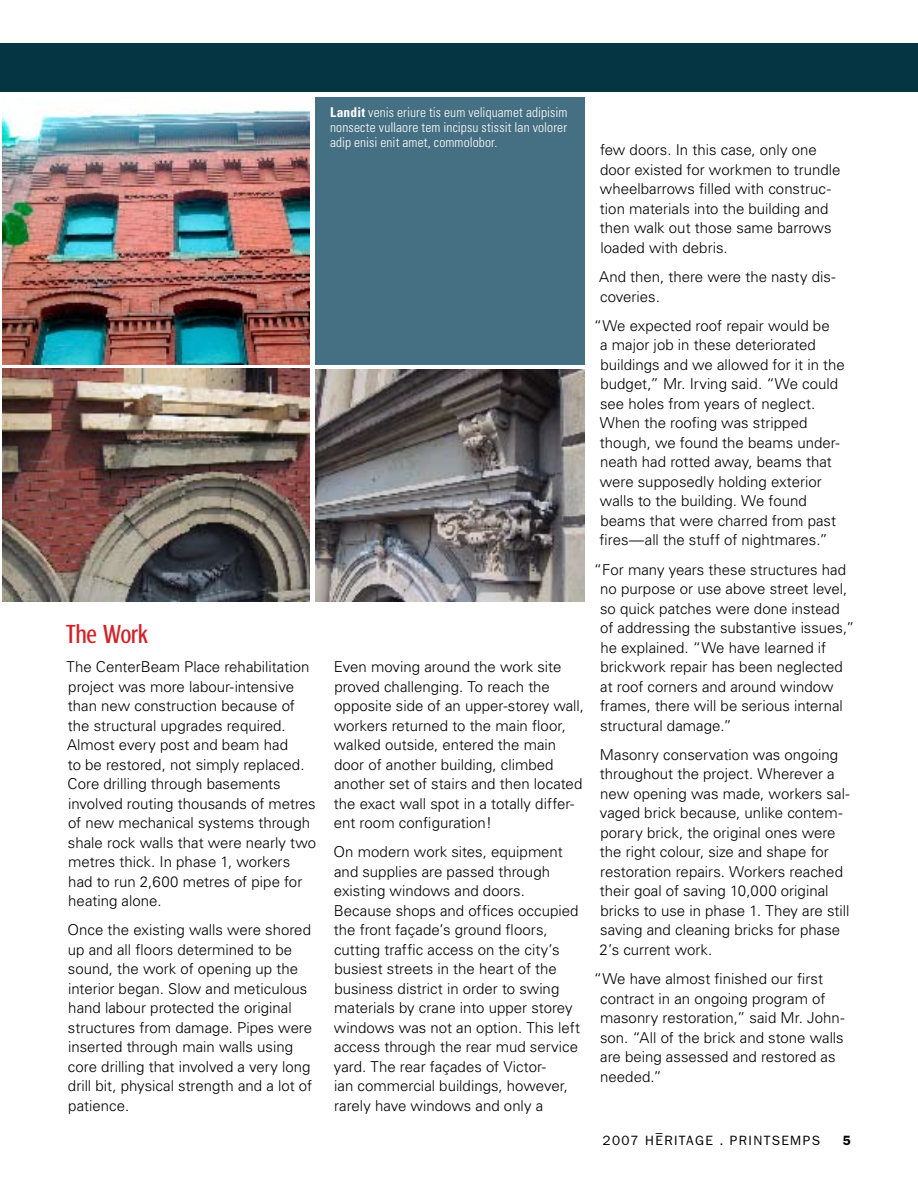
<style>
.page{position:relative;width:918px;height:1188px;background:#fff}
.page>*{position:absolute;margin:0;border:0;box-sizing:border-box;transform-origin:0 0}
.t1{font:300 27px "Uunet";letter-spacing:.005em;color:#d22229}
.t2{font:300 15px/19.5px "Univers";color:#000}
.t3{font:300 condensed 13.5px/15px "Univers";letter-spacing:.01em;color:#fff;text-align:justify}
.t4{font:13.5px "Franklin Gothic";letter-spacing:.1em;color:#000}
.s1{font-weight:700}
</style>
<div class="page">
<div style="left:0;top:43px;width:918px;height:49px;background:#053442"></div>
<div style="left:315px;top:97px;width:269px;height:267px;background:#456f82"></div>
<img style="left:3px;top:369px;width:307px;height:232px">
<img style="left:315px;top:370px;width:269px;height:231px">
<img style="left:3px;top:109px;width:307px;height:255px">
<h1 class="t1" style="left:66px;top:620px;width:84px">The Work</h1>
<p class="t2" style="left:66px;top:657px;width:251px">The CenterBeam Place rehabilitation project was more labour-intensive than new construction because of the structural upgrades required.<br>Almost every post and beam had<br>to be restored, not simply replaced.<br>Core drilling through basements involved routing thousands of metres of new mechanical systems through shale rock walls that were nearly two metres thick. In phase 1, workers had to run 2,600 metres of pipe for heating alone.</p>
<p class="t2" style="left:67px;top:920px;width:246px">Once the existing walls were shored up and all floors determined to be sound, the work of opening up the interior began. Slow and meticulous hand labour protected the original structures from damage. Pipes were inserted through main walls using core drilling that involved a very long drill bit, physical strength and a lot of patience.</p>
<p class="t3" style="left:330px;top:104px;width:239px"><span class="s1">Landit</span> venis eriure tis eum veliquamet adipisim nonsecte vullaore tem incipsu stissit lan volorer adip enisi enit amet, commolobor.</p>
<p class="t2" style="left:334px;top:657px;width:252px">Even moving around the work site proved challenging. To reach the opposite side of an upper-storey wall, workers returned to the main floor, walked outside, entered the main door of another building, climbed another set of stairs and then located the exact wall spot in a totally differ&shy;ent room configuration!</p>
<p class="t2" style="left:334px;top:842px;width:248px">On modern work sites, equipment and supplies are passed through existing windows and doors.<br>Because shops and offices occupied the front façade’s ground floors, cutting traffic access on the city’s busiest streets in the heart of the business district in order to swing materials by crane into upper storey windows was not an option. This left access through the rear mud service yard. The rear façades of Victor-<br>ian commercial buildings, however, rarely have windows and only a</p>
<p class="t2" style="left:600px;top:140px;width:242px">few doors. In this case, only one door existed for workmen to trundle wheelbarrows filled with construc&shy;tion materials into the building and then walk out those same barrows loaded with debris.</p>
<p class="t2" style="left:599px;top:267px;width:238px">And then, there were the nasty dis&shy;coveries.</p>
<p class="t2" style="left:600px;top:316px;width:247px;text-indent:-6px">“We expected roof repair would be<br>a major job in these deteriorated buildings and we allowed for it in the budget,” Mr. Irving said. “We could see holes from years of neglect.<br>When the roofing was stripped though, we found the beams under&shy;neath had rotted away, beams that were supposedly holding exterior walls to the building. We found beams that were charred from past fires—all the stuff of nightmares.”</p>
<p class="t2" style="left:600px;top:559px;width:256px;text-indent:-6px">“For many years these structures had no purpose or use above street level, so quick patches were done instead of addressing the substantive issues,” he explained. “We have learned if brickwork repair has been neglected at roof corners and around window frames, there will be serious internal structural damage.”</p>
<p class="t2" style="left:600px;top:745px;width:252px">Masonry conservation was ongoing throughout the project. Wherever a new opening was made, workers sal&shy;vaged brick because, unlike contem&shy;porary brick, the original ones were the right colour, size and shape for restoration repairs. Workers reached their goal of saving 10,000 original bricks to use in phase 1. They are still saving and cleaning bricks for phase 2’s current work.</p>
<p class="t2" style="left:600px;top:969px;width:246px;text-indent:-6px">“We have almost finished our first contract in an ongoing program of masonry restoration,” said Mr. John&shy;son. “All of the brick and stone walls are being assessed and restored as needed.”</p>
<p class="t4" style="left:656px;top:1125px;width:8px">–</p>
<p class="t4" style="left:603px;top:1133px;width:219px">2007 HERITAGE . PRINTSEMPS</p>
</div>
